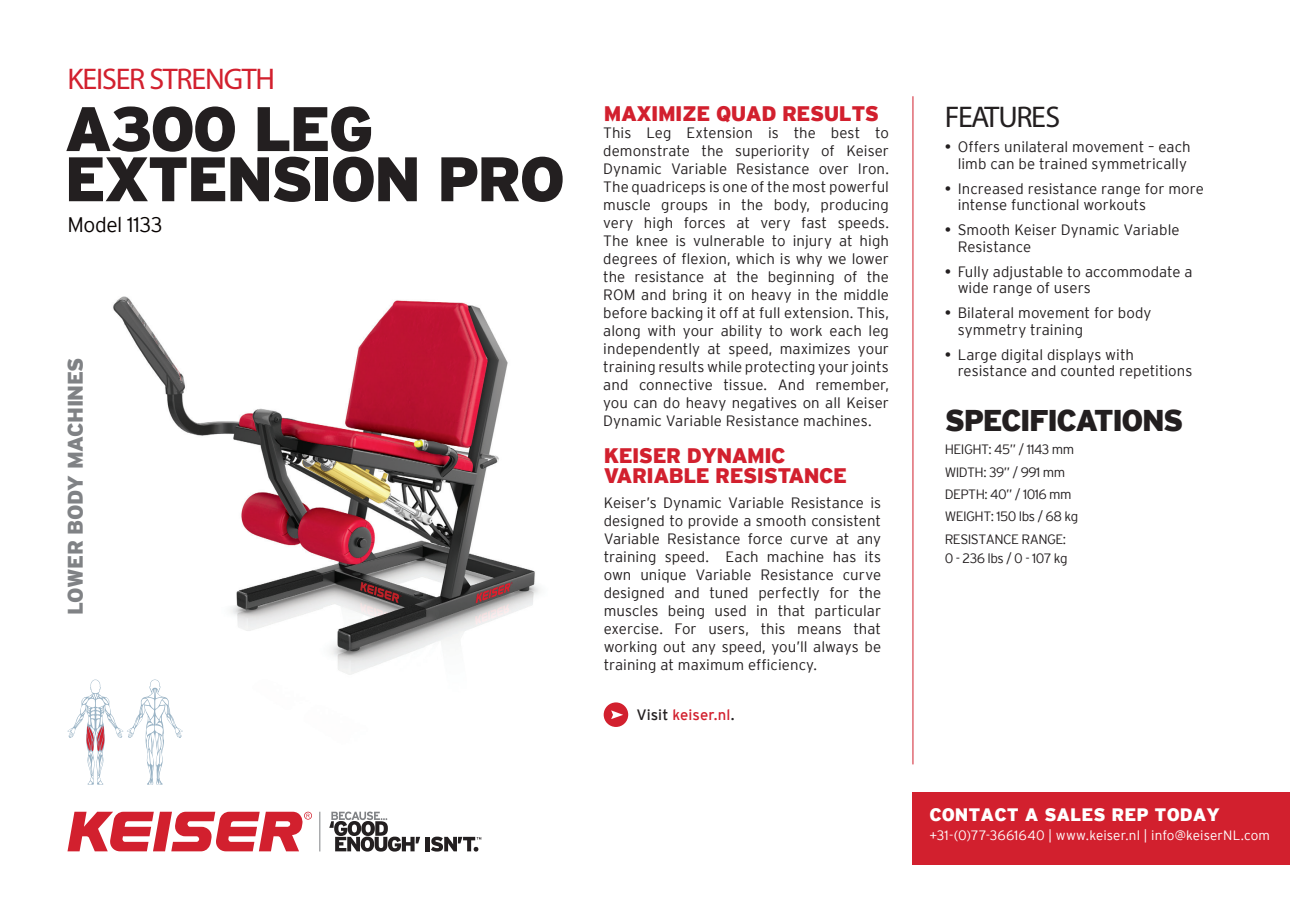
<style>
.page{position:relative;width:1290px;height:920px;background:#fff}
.page>*{position:absolute;margin:0;border:0;box-sizing:border-box;transform-origin:0 0}
.t1{font:900 62.7px "Interstate";letter-spacing:-.04em;color:#231f20}
.t2{font:30px "Myriad Pro";letter-spacing:-.04em;color:#d2202e}
.t3{font:900 30px "Interstate";letter-spacing:-.05em;color:#231f20}
.t4{font:30px "Myriad Pro";letter-spacing:-.05em;color:#231f20}
.t5{font:900 21.15px "Interstate";letter-spacing:-.03em;color:#808285}
.t6{font:900 21px/19.5px "Interstate";letter-spacing:-.025em;color:#d2202e}
.Machine_Names{font:300 21px "Interstate";letter-spacing:-.02em;color:#080302}
.t7{font:18px "Myriad Pro";letter-spacing:-.01em;color:#fff}
.t8{font:900 18px "Interstate";color:#fff}
.Subheads_2{font:300 15px/18px "Interstate";letter-spacing:.005em;color:#231f20}
.t9{font:15px "Myriad Pro";color:#fff}
.Subheads_2-2{font:15px "Interstate";letter-spacing:.005em;color:#d2202e}
.t10{font:300 13.5px/19.4px "Interstate";letter-spacing:-.04em;color:#231f20}
.t11{font:300 13.5px "Interstate";letter-spacing:.01em;color:#fff}
.s1{color:#231f20}
.s2{font-weight:400}
</style>
<div class="page">
<hr style="left:912px;top:96px;width:1px;height:668px;background:#d2202e">
<img style="left:67px;top:296px;width:473px;height:436px">
<div style="left:604px;top:702px;width:24px;height:25px;background:#d2202e;border-radius:50%"></div>
<svg style="left:611px;top:710px;width:12px;height:9px"></svg>
<svg style="left:68px;top:812px;width:244px;height:39px"></svg>
<svg style="left:329px;top:812px;width:91px;height:40px"></svg>
<hr style="left:426px;top:837px;width:4px;height:14px;background:#231f20">
<hr style="left:319px;top:812px;width:1px;height:39px;background:#808285">
<svg style="left:431px;top:837px;width:50px;height:15px"></svg>
<svg style="left:68px;top:680px;width:115px;height:105px"></svg>
<div style="left:912px;top:792px;width:378px;height:71px;background:#d2202e"></div>
<h2 class="t2" style="left:68px;top:61px;width:209px">KEISER STRENGTH</h2>
<p class="t1" style="left:64px;top:93px;width:311px">A300 LEG</p>
<h2 class="t4" style="left:945px;top:99px;width:117px">FEATURES</h2>
<p class="t1" style="left:64px;top:143px;width:502px">EXTENSION PRO</p>
<p class="Machine_Names" style="left:68px;top:213px;width:97px">Model 1133</p>
<p class="t6" style="left:604px;top:103px;width:277px">MAXIMIZE QUAD RESULTS</p>
<p class="Subheads_2" style="left:603px;top:124px;width:287px;text-align:justify">This Leg Extension is the best to demonstrate the superiority of Keiser Dynamic Variable Resistance over Iron.<br>The quadriceps is one of the most powerful muscle groups in the body, producing very high forces at very fast speeds.<br>The knee is vulnerable to injury at high degrees of flexion, which is why we lower the resistance at the beginning of the ROM and bring it on heavy in the middle before backing it off at full extension. This, along with your ability to work each leg independently at speed, maximizes your training results while protecting your joints and connective tissue. And remember, you can do heavy negatives on all Keiser Dynamic Variable Resistance machines.</p>
<p class="t6" style="left:604px;top:446px;width:245px">KEISER DYNAMIC<br>VARIABLE RESISTANCE</p>
<p class="Subheads_2" style="left:604px;top:493px;width:279px;text-align:justify">Keiser’s Dynamic Variable Resistance is designed to provide a smooth consistent Variable Resistance force curve at any training speed. Each machine has its own unique Variable Resistance curve designed and tuned perfectly for the muscles being used in that particular exercise. For users, this means that working out any speed, you’ll always be training at maximum efficiency.</p>
<p class="Subheads_2-2" style="left:636px;top:706px;width:100px"><span class="s1">Visit</span> keiser.nl<span class="s1">.</span></p>
<p class="Subheads_2" style="left:945px;top:138px;width:247px;line-height:16.5px;text-align:right"><span class="s2">•</span> Offers unilateral movement – each limb can be trained symmetrically</p>
<p class="Subheads_2" style="left:958px;top:180px;width:248px;line-height:16.5px;text-indent:-13px"><span class="s2">•</span> Increased resistance range for more intense functional workouts</p>
<p class="Subheads_2" style="left:958px;top:221px;width:223px;line-height:16.5px;text-indent:-13px"><span class="s2">•</span> Smooth Keiser Dynamic Variable<br>Resistance</p>
<p class="Subheads_2" style="left:958px;top:263px;width:236px;line-height:16.5px;text-indent:-13px"><span class="s2">•</span> Fully adjustable to accommodate a wide range of users</p>
<p class="Subheads_2" style="left:958px;top:304px;width:195px;line-height:16.5px;text-indent:-13px"><span class="s2">•</span> Bilateral movement for body symmetry training</p>
<p class="Subheads_2" style="left:958px;top:346px;width:236px;line-height:16.5px;text-indent:-13px"><span class="s2">•</span> Large digital displays with resistance and counted repetitions</p>
<p class="t3" style="left:945px;top:403px;width:240px">SPECIFICATIONS</p>
<p class="t10" style="left:945px;top:440px;width:131px">HEIGHT: 45” / 1143 mm</p>
<p class="t10" style="left:945px;top:462px;width:122px">WIDTH: 39” / 991 mm</p>
<p class="t10" style="left:945px;top:484px;width:128px">DEPTH: 40” / 1016 mm</p>
<p class="t10" style="left:945px;top:507px;width:135px">WEIGHT: 150 lbs / 68 kg</p>
<p class="t10" style="left:945px;top:529px;width:125px">RESISTANCE RANGE:<br>0 - 236 lbs / 0 - 107 kg</p>
<p class="t5" style="left:63px;top:615px;width:259px;rotate:-90deg">LOWER BODY MACHINES</p>
<p class="t8" style="left:929px;top:804px;width:292px">CONTACT A SALES REP TODAY</p>
<p class="t11" style="left:929px;top:828px;width:342px">+31-(0)77-3661640 | www.keiser.nl | info@keiserNL.com</p>
<p class="t7" style="left:936px;top:806px;width:220px">CONTACT A SALES REP TODAY</p>
<p class="t9" style="left:936px;top:827px;width:247px">+1 559 256-8000 | keiser.com/contactus</p>
</div>
